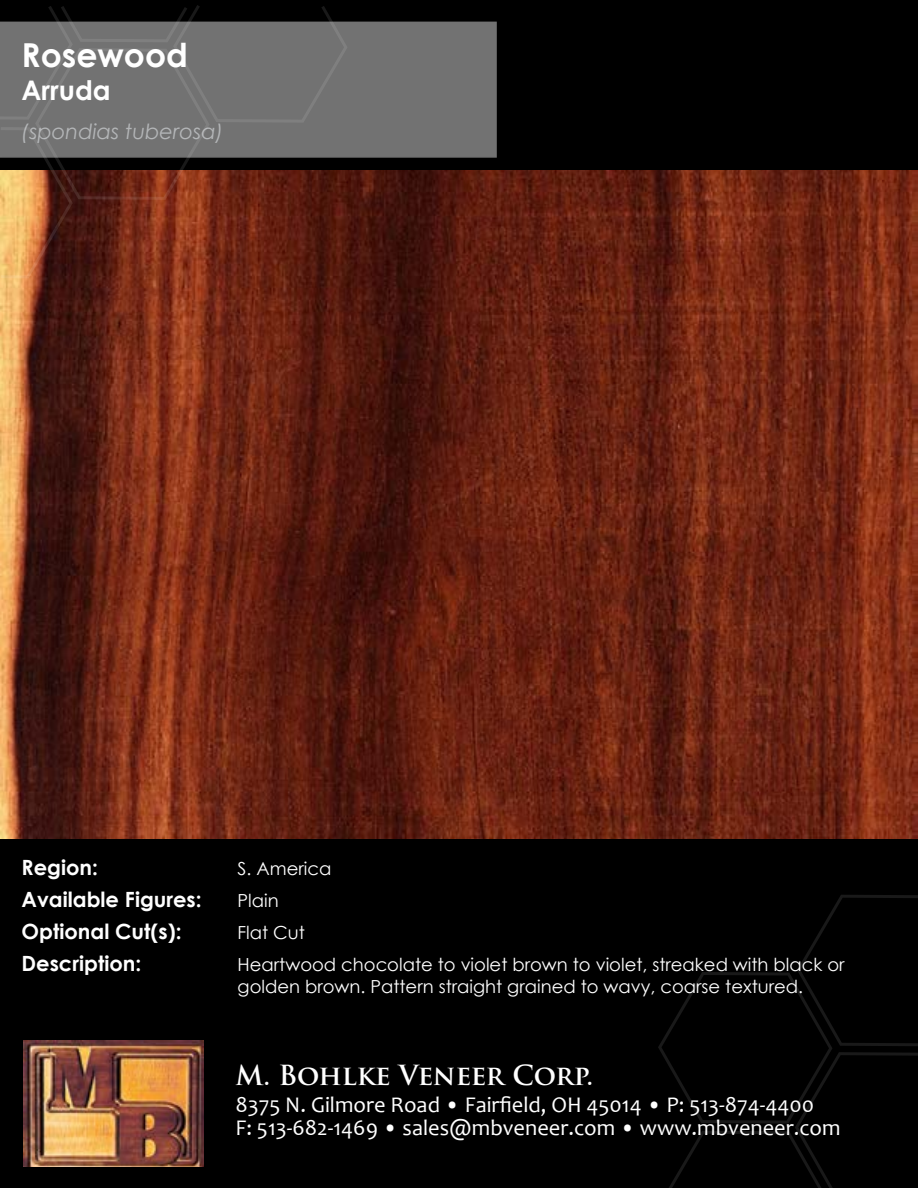
<style>
.page{position:relative;width:918px;height:1188px;background:#000}
.page>*{position:absolute;margin:0;border:0;box-sizing:border-box;transform-origin:0 0}
.t1{font:700 33px "Century Gothic";color:#fff}
.t2{font:700 27px "Trajan Pro";letter-spacing:-.02em;color:#fff}
.t3{font:700 27px "Century Gothic";color:#fff}
.t4{font:22.5px/23.2px "Candara";color:#fff}
.t5{font:700 21px "Century Gothic";color:#fff}
.t6{font:italic 21px "Century Gothic";color:#b4b6b8}
.t7{font:18px/21.6px "Century Gothic";color:#fff}
</style>
<div class="page">
<img style="left:0;top:171px;width:918px;height:667px">
<div style="left:0;top:22px;width:497px;height:136px;background:#727272"></div>
<img style="left:23px;top:1041px;width:180px;height:125px">
<svg style="left:0;top:5px;width:348px;height:273px"></svg>
<svg style="left:658px;top:895px;width:260px;height:293px"></svg>
<h1 class="t1" style="left:22px;top:30px;width:168px">Rosewood</h1>
<h2 class="t3" style="left:22px;top:70px;width:91px">Arruda</h2>
<p class="t6" style="left:22px;top:116px;width:203px">(spondias tuberosa)</p>
<p class="t5" style="left:22px;top:852px;width:78px">Region:</p>
<p class="t7" style="left:238px;top:858px;width:95px">S. America</p>
<p class="t5" style="left:22px;top:884px;width:182px">Available Figures:</p>
<p class="t7" style="left:238px;top:890px;width:43px">Plain</p>
<p class="t5" style="left:22px;top:916px;width:162px">Optional Cut(s):</p>
<p class="t7" style="left:238px;top:922px;width:69px">Flat Cut</p>
<p class="t5" style="left:22px;top:948px;width:121px">Description:</p>
<p class="t7" style="left:238px;top:954px;width:609px">Heartwood chocolate to violet brown to violet, streaked with black or golden brown. Pattern straight grained to wavy, coarse textured.</p>
<h2 class="t2" style="left:235px;top:1059px;width:359px">M. Bohlke Veneer Corp.</h2>
<p class="t4" style="left:235px;top:1093px;width:607px">8375 N. Gilmore Road • Fairfield, OH 45014 • P: 513-874-4400<br>F: 513-682-1469 • sales@mbveneer.com • www.mbveneer.com</p>
</div>
